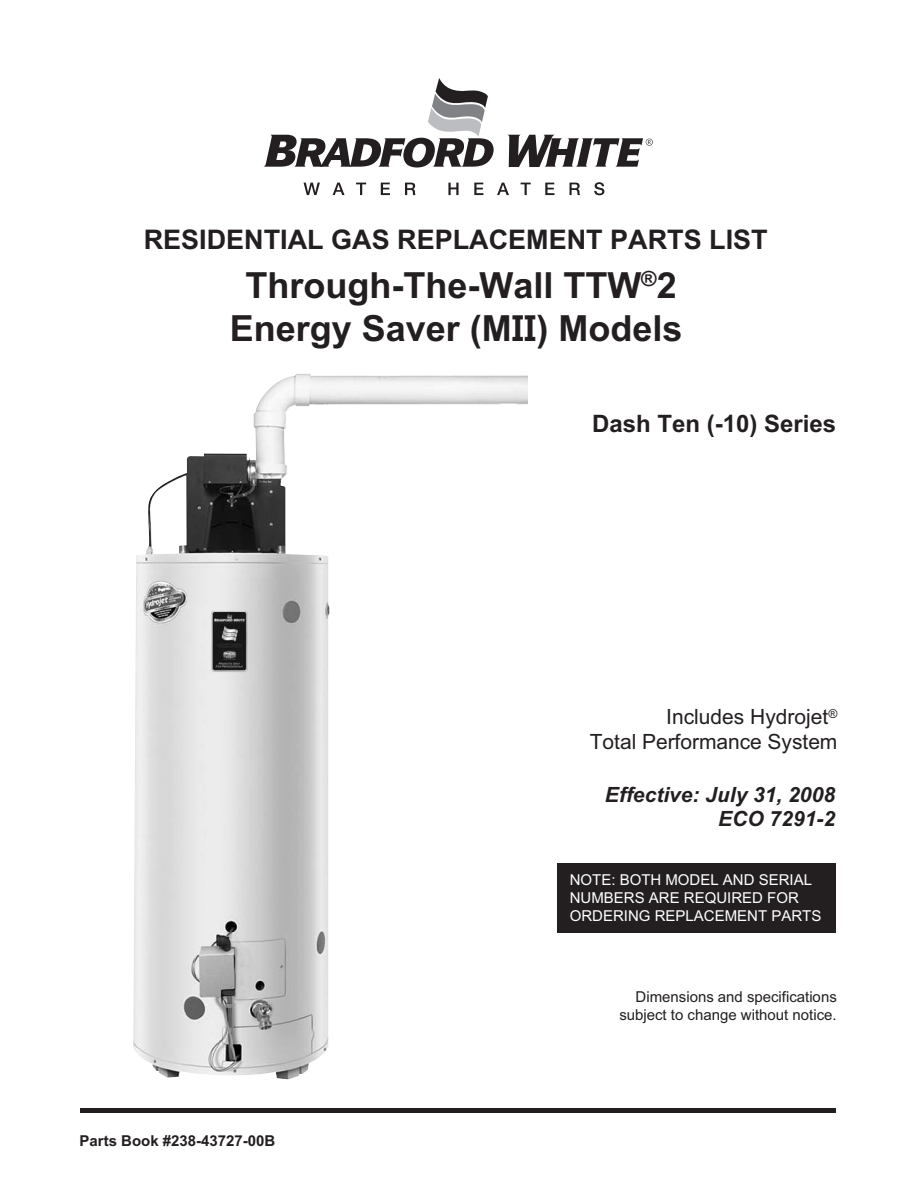
<style>
.page{position:relative;width:918px;height:1188px;background:#fff}
.page>*{position:absolute;margin:0;border:0;box-sizing:border-box;transform-origin:0 0}
.t1{font:700 36px/43.2px "Arial";color:#231f20;text-align:center}
.t2{font:700 27px "Arial";color:#231f20}
.t3{font:700 24px "Arial";color:#231f20}
.t4{font:21px/24.2px "Arial";color:#231f20}
.t5{font:italic 700 21px/24px "Arial";color:#231f20;text-align:right}
.t6{font:15px/18px "Arial";color:#fff}
.t7{font:15px/18px "Arial";color:#231f20;text-align:right}
.t8{font:700 15px "Arial";color:#231f20}
.s1{font-family:"Lubalin Graph";font-weight:600}
</style>
<div class="page">
<div style="left:558px;top:864px;width:278px;height:69px;background:#231f20"></div>
<hr style="left:81px;top:1109px;width:755px;height:4px;background:#231f20">
<svg style="left:263px;top:78px;width:231px;height:90px"></svg>
<svg style="left:508px;top:135px;width:145px;height:32px"></svg>
<svg style="left:304px;top:183px;width:16px;height:12px"></svg>
<svg style="left:333px;top:183px;width:12px;height:12px"></svg>
<svg style="left:356px;top:183px;width:10px;height:12px"></svg>
<svg style="left:381px;top:183px;width:9px;height:12px"></svg>
<svg style="left:405px;top:183px;width:11px;height:12px"></svg>
<svg style="left:448px;top:183px;width:11px;height:12px"></svg>
<svg style="left:474px;top:183px;width:9px;height:12px"></svg>
<svg style="left:497px;top:183px;width:12px;height:12px"></svg>
<svg style="left:521px;top:183px;width:10px;height:12px"></svg>
<svg style="left:545px;top:183px;width:9px;height:12px"></svg>
<svg style="left:570px;top:183px;width:10px;height:12px"></svg>
<svg style="left:594px;top:182px;width:10px;height:13px"></svg>
<img style="left:133px;top:374px;width:394px;height:705px">
<h2 class="t2" style="left:144px;top:222px;width:626px">RESIDENTIAL GAS REPLACEMENT PARTS LIST</h2>
<h1 class="t1" style="left:230px;top:265px;width:454px">Through-The-Wall TTW<sup>®</sup>2<br>Energy Saver (M<span class="s1">II</span> Models</h1>
<h3 class="t3" style="left:592px;top:407px;width:246px">Dash Ten (-10) Series</h3>
<h3 class="t4" style="left:590px;top:705px;width:249px;text-indent:76px">Includes Hydrojet<br>Tota Performance System</h3>
<h3 class="t5" style="left:605px;top:783px;width:232px">Effective: July 31, 2008<br>ECO 7291-2</h3>
<p class="t6" style="left:570px;top:871px;width:253px">NOTE: BOTH MODEL AND SERIAL<br>NUMBERS ARE REQUIRED FOR<br>ORDERING REPLACEMENT PARTS</p>
<p class="t8" style="left:80px;top:1131px;width:197px">Parts Book #238-43727-00B</p>
<p class="t7" style="left:619px;top:988px;width:219px">Dimensions and specifications subject to change without notice.</p>
</div>
